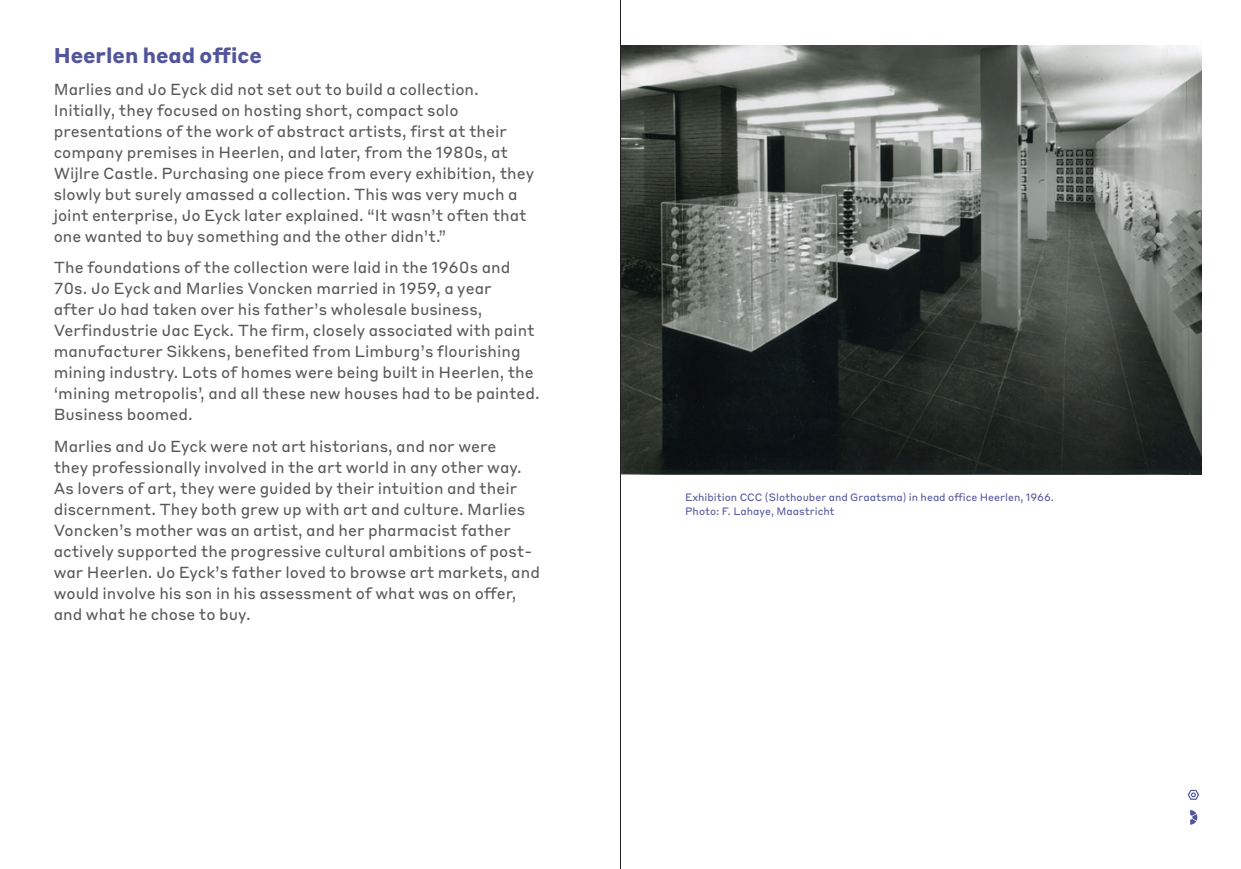
<style>
.page{position:relative;width:1241px;height:869px;background:#fff}
.page>*{position:absolute;margin:0;border:0;box-sizing:border-box;transform-origin:0 0}
.BF_BL_Cover_Logo_Text_Small{font:52.5px "Bonnefanten Block";color:#52559b}
.BF_BL_Body{font:700 21px "Styrene B";color:#52559b}
.BF_BL_Body-2{font:15.75px/21px "Styrene B";color:#57585a}
.BF_BL_Body_Small_Caption{font:10.5px/14px "Styrene B";color:#52559b}
</style>
<div class="page">
<img style="left:621px;top:45px;width:579px;height:429px">
<hr style="left:620px;top:0;width:1px;height:868px;background:#231f20">
<p class="BF_BL_Body" style="left:54px;top:38px;width:210px">Heerlen head office</p>
<p class="BF_BL_Body-2" style="left:54px;top:77px;width:482px">Marlies and Jo Eyck did not set out to build a collection.<br>Initially, they focused on hosting short, compact solo presentations of the work of abstract artists, first at their company premises in Heerlen, and later, from the 1980s, at Wijlre Castle. Purchasing one piece from every exhibition, they slowly but surely amassed a collection. This was very much a joint enterprise, Jo Eyck later explained. “It wasn’t often that one wanted to buy something and the other didn’t.”</p>
<p class="BF_BL_Body-2" style="left:54px;top:256px;width:487px">The foundations of the collection were laid in the 1960s and 70s. Jo Eyck and Marlies Voncken married in 1959, a year<br>after Jo had taken over his father’s wholesale business, Verfindustrie Jac Eyck. The firm, closely associated with paint manufacturer Sikkens, benefited from Limburg’s flourishing mining industry. Lots of homes were being built in Heerlen, the ‘mining metropolis’, and all these new houses had to be painted.<br>Business boomed.</p>
<p class="BF_BL_Body-2" style="left:54px;top:434px;width:487px">Marlies and Jo Eyck were not art historians, and nor were<br>they professionally involved in the art world in any other way.<br>As lovers of art, they were guided by their intuition and their discernment. They both grew up with art and culture. Marlies Voncken’s mother was an artist, and her pharmacist father actively supported the progressive cultural ambitions of post&shy;war Heerlen. Jo Eyck’s father loved to browse art markets, and would involve his son in his assessment of what was on offer, and what he chose to buy.</p>
<p class="BF_BL_Body_Small_Caption" style="left:685px;top:489px;width:370px">Exhibition CCC (Slothouber and Graatsma) in head office Heerlen, 1966.<br>Photo: F. Lahaye, Maastricht</p>
<p class="BF_BL_Cover_Logo_Text_Small" style="left:1185px;top:766px;width:17px">;</p>
</div>
